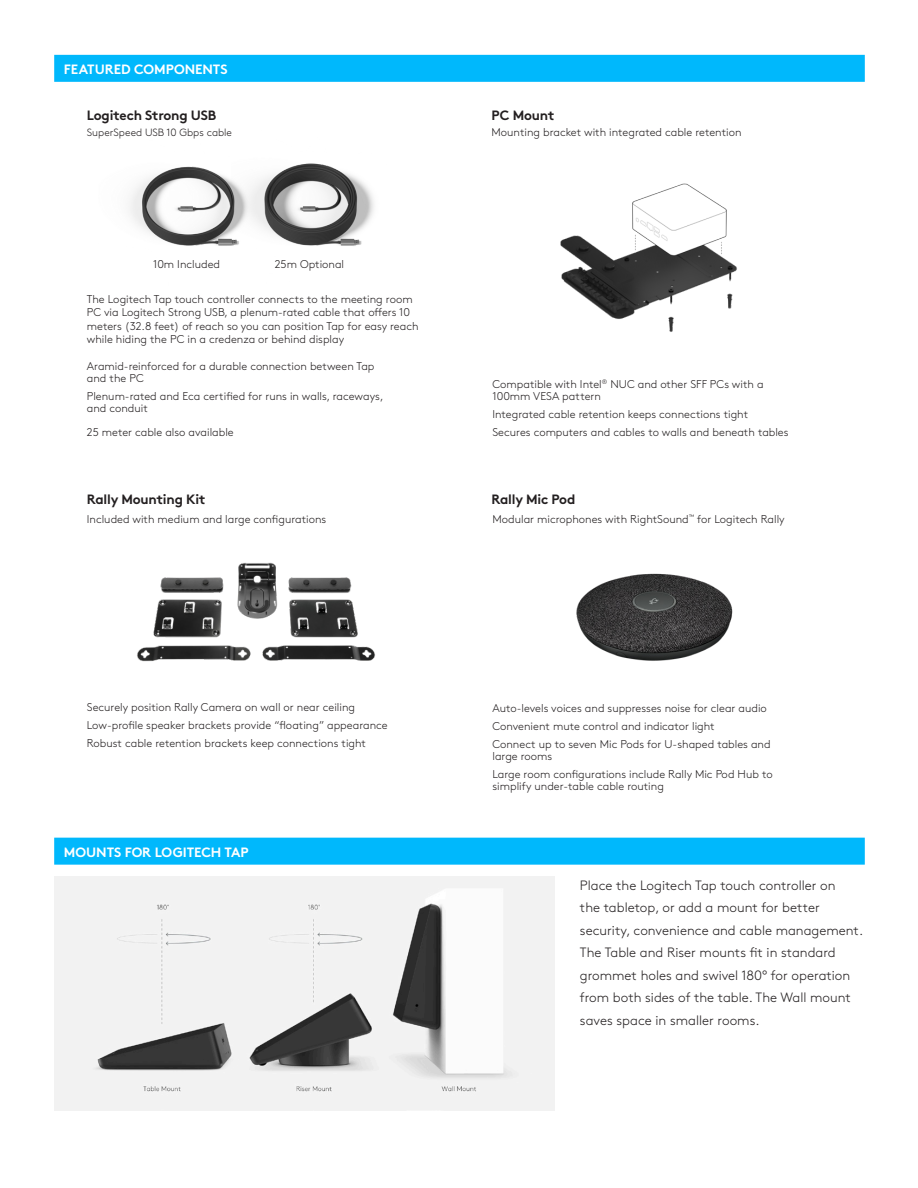
<style>
.page{position:relative;width:918px;height:1188px;background:#fff}
.page>*{position:absolute;margin:0;border:0;box-sizing:border-box;transform-origin:0 0}
.Body_Copy{font:300 13.5px/22.5px "Brown Std";color:#231f20}
.t1{font:700 13.5px "Brown Std";letter-spacing:-.015em;color:#231f20}
.Feature_Title{font:700 13.5px "Brown Std";letter-spacing:-.005em;color:#fff}
.Body_Copy-2{font:300 11.25px/12px "Brown Std";color:#231f20}
.t2{font:300 10.5px "Brown Pro";color:#231f20}
</style>
<div class="page">
<div style="left:54px;top:55px;width:811px;height:27px;background:#00b8fc"></div>
<img style="left:275px;top:163px;width:99px;height:83px">
<img style="left:130px;top:166px;width:145px;height:80px">
<img style="left:576px;top:573px;width:157px;height:88px">
<img style="left:560px;top:183px;width:177px;height:149px">
<img style="left:137px;top:562px;width:238px;height:100px">
<div style="left:54px;top:838px;width:811px;height:27px;background:#00b8fc"></div>
<img style="left:54px;top:877px;width:500px;height:233px">
<p class="Feature_Title" style="left:64px;top:61px;width:165px">FEATURED COMPONENTS</p>
<p class="t1" style="left:87px;top:107px;width:131px">Logitech Strong USB</p>
<p class="t2" style="left:87px;top:124px;width:147px">SuperSpeed USB 10 Gbps cable</p>
<p class="Body_Copy-2" style="left:153px;top:258px;width:69px">10m Included</p>
<p class="Body_Copy-2" style="left:275px;top:258px;width:71px">25m Optional</p>
<p class="Body_Copy-2" style="left:87px;top:292px;width:333px;line-height:13.5px">The Logitech Tap touch controller connects to the meeting room PC via Logitech Strong USB, a plenum-rated cable that offers 10 meters (32.8 feet) of reach so you can position Tap for easy reach while hiding the PC in a credenza or behind display</p>
<p class="Body_Copy-2" style="left:87px;top:361px;width:289px">Aramid-reinforced for a durable connection between Tap and the PC</p>
<p class="Body_Copy-2" style="left:87px;top:391px;width:298px">Plenum-rated and Eca certified for runs in walls, raceways, and conduit</p>
<p class="Body_Copy-2" style="left:87px;top:427px;width:148px">25 meter cable also available</p>
<p class="t1" style="left:87px;top:491px;width:120px">Rally Mounting Kit</p>
<p class="Body_Copy-2" style="left:87px;top:513px;width:241px">Included with medium and large configurations</p>
<p class="Body_Copy-2" style="left:87px;top:701px;width:270px">Securely position Rally Camera on wall or near ceiling</p>
<p class="Body_Copy-2" style="left:87px;top:719px;width:302px">Low-profile speaker brackets provide “floating” appearance</p>
<p class="Body_Copy-2" style="left:87px;top:737px;width:281px">Robust cable retention brackets keep connections tight</p>
<p class="Feature_Title" style="left:64px;top:844px;width:186px">MOUNTS FOR LOGITECH TAP</p>
<p class="t1" style="left:492px;top:107px;width:64px">PC Mount</p>
<p class="Body_Copy-2" style="left:492px;top:127px;width:251px">Mounting bracket with integrated cable retention</p>
<p class="Body_Copy-2" style="left:492px;top:379px;width:273px">Compatible with Intel<sup>®</sup> NUC and other SFF PCs with a<br>100mm VESA pattern</p>
<p class="Body_Copy-2" style="left:492px;top:409px;width:257px">Integrated cable retention keeps connections tight</p>
<p class="Body_Copy-2" style="left:492px;top:427px;width:298px">Secures computers and cables to walls and beneath tables</p>
<p class="t1" style="left:492px;top:491px;width:85px">Rally Mic Pod</p>
<p class="Body_Copy-2" style="left:492px;top:513px;width:294px">Modular microphones with RightSound<sup>™</sup> for Logitech Rally</p>
<p class="Body_Copy-2" style="left:492px;top:702px;width:276px">Auto-levels voices and suppresses noise for clear audio</p>
<p class="Body_Copy-2" style="left:492px;top:720px;width:224px">Convenient mute control and indicator light</p>
<p class="Body_Copy-2" style="left:492px;top:738px;width:280px">Connect up to seven Mic Pods for U-shaped tables and large rooms</p>
<p class="Body_Copy-2" style="left:492px;top:768px;width:282px">Large room configurations include Rally Mic Pod Hub to simplify under-table cable routing</p>
<p class="Body_Copy" style="left:580px;top:874px;width:285px">Place the Logitech Tap touch controller on<br>the tabletop, or add a mount for better security, convenience and cable management.<br>The Table and Riser mounts fit in standard grommet holes and swivel 180° for operation from both sides of the table. The Wall mount saves space in smaller rooms.</p>
</div>
